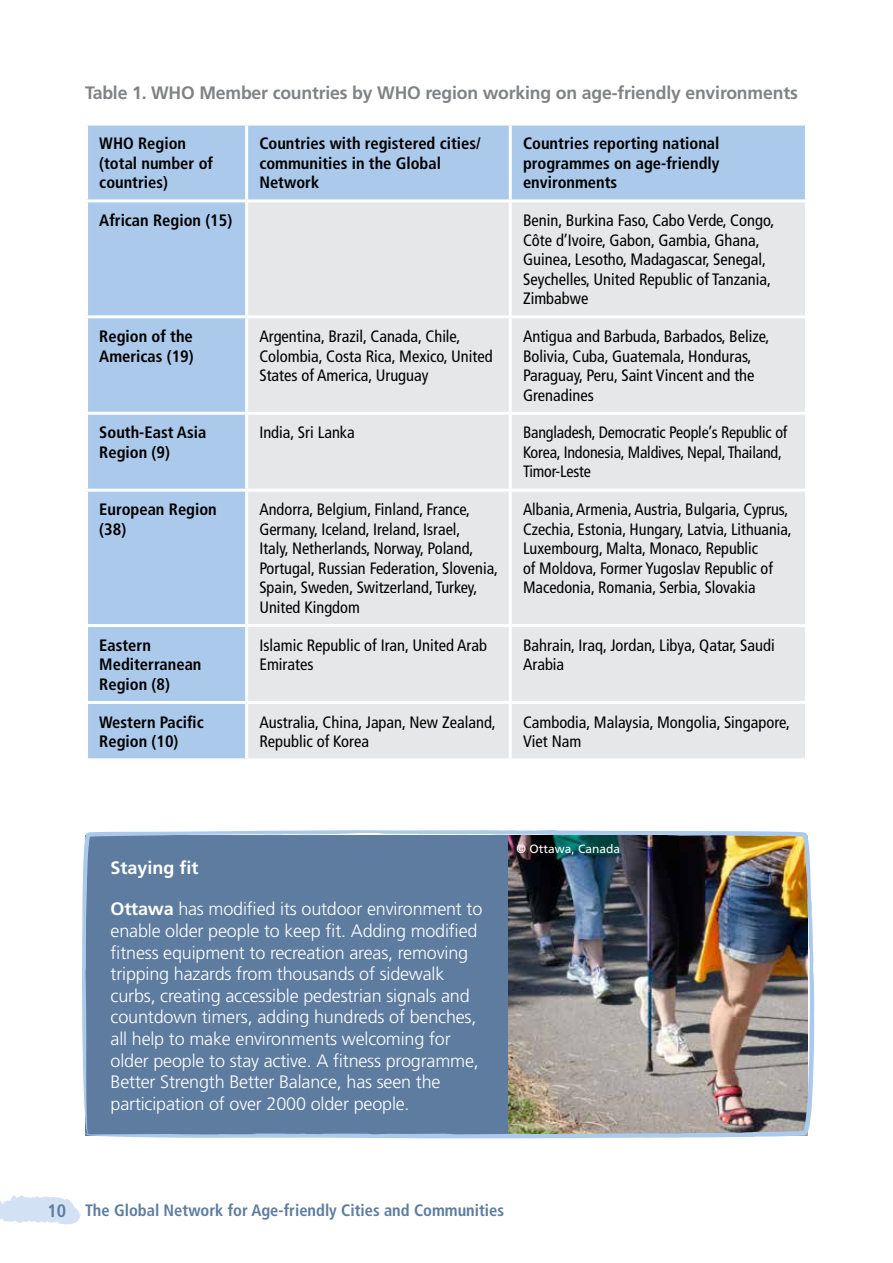
<style>
.page{position:relative;width:893px;height:1263px;background:#fff}
.page>*{position:absolute;margin:0;border:0;box-sizing:border-box;transform-origin:0 0}
.t1{font:300 18px/21.6px "Frutiger LT Std";letter-spacing:-.01em;color:#fff}
.t2{font:700 18px "Frutiger LT Std";letter-spacing:-.01em;color:#808285}
.t3{font:700 18px "Frutiger LT Std";color:#fff}
.t4{font:condensed 16.5px/19.5px "Frutiger LT Std";color:#000}
.t5{font:700 condensed 16.5px/19.5px "Frutiger LT Std";color:#000}
.t6{font:700 condensed 16.5px "Frutiger LT Std";color:#5d7c9f}
.t7{font:12px "Frutiger LT Std";color:#fff}
.s1{font-weight:700}
.s2{font-size:18px}
</style>
<div class="page">
<svg style="left:0;top:1195px;width:81px;height:29px"></svg>
<div style="left:88px;top:126px;width:717px;height:632px;background:#abc9ea"></div>
<div style="left:248px;top:202px;width:557px;height:556px;background:#e6e7e8"></div>
<hr style="left:509px;top:126px;width:3px;height:73px;background:#fff">
<hr style="left:509px;top:202px;width:3px;height:113px;background:#fff">
<hr style="left:85px;top:315px;width:162px;height:3px;background:#fff">
<hr style="left:247px;top:315px;width:263px;height:3px;background:#fff">
<hr style="left:510px;top:315px;width:298px;height:3px;background:#fff">
<hr style="left:509px;top:318px;width:3px;height:94px;background:#fff">
<hr style="left:85px;top:412px;width:162px;height:3px;background:#fff">
<hr style="left:247px;top:412px;width:263px;height:3px;background:#fff">
<hr style="left:510px;top:412px;width:298px;height:3px;background:#fff">
<hr style="left:509px;top:415px;width:3px;height:74px;background:#fff">
<hr style="left:85px;top:489px;width:162px;height:3px;background:#fff">
<hr style="left:247px;top:489px;width:263px;height:3px;background:#fff">
<hr style="left:510px;top:489px;width:298px;height:3px;background:#fff">
<hr style="left:509px;top:492px;width:3px;height:132px;background:#fff">
<hr style="left:247px;top:624px;width:263px;height:3px;background:#fff">
<hr style="left:510px;top:624px;width:298px;height:3px;background:#fff">
<hr style="left:509px;top:627px;width:3px;height:74px;background:#fff">
<hr style="left:85px;top:701px;width:162px;height:3px;background:#fff">
<hr style="left:247px;top:701px;width:263px;height:3px;background:#fff">
<hr style="left:510px;top:701px;width:298px;height:3px;background:#fff">
<hr style="left:509px;top:704px;width:3px;height:54px;background:#fff">
<hr style="left:245px;top:126px;width:3px;height:73px;background:#fff">
<hr style="left:245px;top:202px;width:3px;height:113px;background:#fff">
<hr style="left:245px;top:318px;width:3px;height:94px;background:#fff">
<hr style="left:245px;top:415px;width:3px;height:74px;background:#fff">
<hr style="left:245px;top:492px;width:3px;height:132px;background:#fff">
<hr style="left:85px;top:624px;width:162px;height:3px;background:#fff">
<hr style="left:245px;top:627px;width:3px;height:74px;background:#fff">
<hr style="left:245px;top:704px;width:3px;height:54px;background:#fff">
<hr style="left:85px;top:199px;width:162px;height:3px;background:#fff">
<hr style="left:247px;top:199px;width:263px;height:3px;background:#fff">
<hr style="left:510px;top:199px;width:298px;height:3px;background:#fff">
<img style="left:82px;top:830px;width:732px;height:308px">
<p class="t2" style="left:85px;top:82px;width:714px">Table 1. WHO Member countries by WHO region working on age-friendly environments</p>
<p class="t5" style="left:99px;top:134px;width:115px">WHO Region (total number of countries)</p>
<p class="t5" style="left:259px;top:134px;width:223px">Countries with registered cities/ communities in the Global<br>Network</p>
<p class="t5" style="left:523px;top:134px;width:198px;text-align:justify">Countries reporting national programmes on age-friendly environments</p>
<p class="t5" style="left:99px;top:211px;width:135px">African Region (15)</p>
<p class="t4" style="left:523px;top:211px;width:253px">Benin, Burkina Faso, Cabo Verde, Congo, Côte d’Ivoire, Gabon, Gambia, Ghana, Guinea, Lesotho, Madagascar, Senegal, Seychelles, United Republic of Tanzania, Zimbabwe</p>
<p class="t5" style="left:99px;top:327px;width:96px">Region of the<br>Americas (19)</p>
<p class="t4" style="left:259px;top:327px;width:235px">Argentina, Brazil, Canada, Chile,<br>Colombia, Costa Rica, Mexico, United<br>States of America, Uruguay</p>
<p class="t4" style="left:523px;top:327px;width:248px">Antigua and Barbuda, Barbados, Belize,<br>Bolivia, Cuba, Guatemala, Honduras,<br>Paraguay, Peru, Saint Vincent and the<br>Grenadines</p>
<p class="t5" style="left:99px;top:423px;width:108px">South-East Asia<br>Region (9)</p>
<p class="t4" style="left:259px;top:423px;width:97px">India, Sri Lanka</p>
<p class="t4" style="left:523px;top:423px;width:266px">Bangladesh, Democratic People’s Republic of<br>Korea, Indonesia, Maldives, Nepal, Thailand,<br>Timor-Leste</p>
<p class="t5" style="left:99px;top:500px;width:119px">European Region (38)</p>
<p class="t4" style="left:259px;top:500px;width:240px">Andorra, Belgium, Finland, France, Germany, Iceland, Ireland, Israel,<br>Italy, Netherlands, Norway, Poland, Portugal, Russian Federation, Slovenia, Spain, Sweden, Switzerland, Turkey, United Kingdom</p>
<p class="t4" style="left:523px;top:500px;width:270px">Albania, Armenia, Austria, Bulgaria, Cyprus, Czechia, Estonia, Hungary, Latvia, Lithuania, Luxembourg, Malta, Monaco, Republic<br>of Moldova, Former Yugoslav Republic of Macedonia, Romania, Serbia, Slovakia</p>
<p class="t5" style="left:99px;top:635px;width:104px">Eastern<br>Mediterranean<br>Region (8)</p>
<p class="t4" style="left:259px;top:635px;width:229px">Islamic Republic of Iran, United Arab<br>Emirates</p>
<p class="t4" style="left:523px;top:635px;width:253px">Bahrain, Iraq, Jordan, Libya, Qatar, Saudi<br>Arabia</p>
<p class="t5" style="left:99px;top:712px;width:106px">Western Pacific<br>Region (10)</p>
<p class="t4" style="left:259px;top:712px;width:238px">Australia, China, Japan, New Zealand,<br>Republic of Korea</p>
<p class="t4" style="left:523px;top:712px;width:268px">Cambodia, Malaysia, Mongolia, Singapore,<br>Viet Nam</p>
<p class="t3" style="left:111px;top:857px;width:90px">Staying fit</p>
<p class="t1" style="left:111px;top:899px;width:373px"><span class="s1">Ottawa</span> has modified its outdoor environment to enable older people to keep fit. Adding modified fitness equipment to recreation areas, removing tripping hazards from thousands of sidewalk curbs, creating accessible pedestrian signals and countdown timers, adding hundreds of benches, all help to make environments welcoming for older people to stay active. A fitness programme, Better Strength Better Balance, has seen the participation of over 2000 older people.</p>
<p class="t7" style="left:517px;top:842px;width:105px">© Ottawa, Canada</p>
<p class="t6" style="left:48px;top:1200px;width:458px"><span class="s2">10</span> The Global Network for Age-friendly Cities and Communities</p>
</div>
